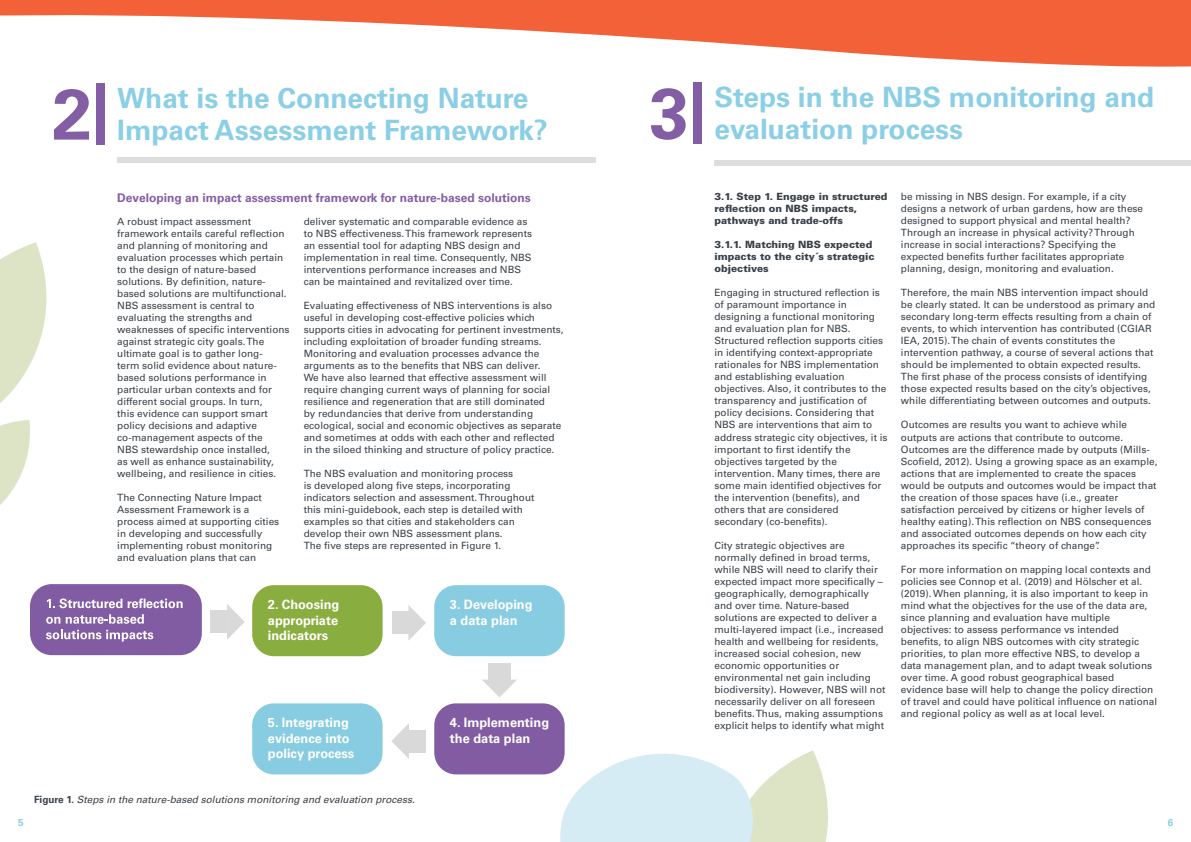
<style>
.page{position:relative;width:1191px;height:842px;background:#fff}
.page>*{position:absolute;margin:0;border:0;box-sizing:border-box;transform-origin:0 0}
.t1{font:700 28px/32px "Univers LT Std";color:#8acfe5}
.t2{font:700 13px/15.6px "Univers LT Std";color:#fff}
.t3{font:700 12px "Univers LT Std";color:#845ea4}
.t4{font:10px/12px "Univers LT Std";color:#3a4148}
.t5{font:900 10px/12px "Univers LT Std";color:#3a4148}
.t6{font:italic 10px "Univers LT Std";color:#3a4148}
.t7{font:700 10px "Univers LT Std";color:#8acfe3}
.t8{font:700 10px "Univers LT Std";color:#8bcde2}
.s1{font-size:71.5px;color:#845ea4}
.s2{font-size:61.5px;color:#845ea4}
.s3{font-weight:700;font-style:normal}
</style>
<div class="page">
<div style="left:117px;top:157px;width:478px;height:6px;background:#dedcdd"></div>
<svg style="left:0;top:0;width:1191px;height:67px;fill:#f26138"></svg>
<div style="left:714px;top:160px;width:477px;height:6px;background:#dedcdd"></div>
<div style="left:30px;top:584px;width:172px;height:71px;background:#825ca3;border-radius:22px"></div>
<svg style="left:47px;top:598px;width:75px;height:10px"></svg>
<svg style="left:128px;top:598px;width:55px;height:10px"></svg>
<svg style="left:46px;top:617px;width:14px;height:7px"></svg>
<svg style="left:66px;top:614px;width:78px;height:10px"></svg>
<svg style="left:46px;top:630px;width:107px;height:12px"></svg>
<div style="left:252px;top:585px;width:130px;height:71px;background:#8aad40;border-radius:22px"></div>
<div style="left:434px;top:585px;width:130px;height:71px;background:#87cce0;border-radius:22px"></div>
<div style="left:434px;top:703px;width:130px;height:71px;background:#825ca3;border-radius:22px"></div>
<div style="left:252px;top:703px;width:130px;height:71px;background:#87cce0;border-radius:22px"></div>
<div style="left:210px;top:610px;width:17px;height:23px;background:#d9d9d9"></div>
<svg style="left:227px;top:604px;width:18px;height:36px"></svg>
<div style="left:392px;top:611px;width:16px;height:23px;background:#d9d9d9"></div>
<svg style="left:408px;top:605px;width:18px;height:36px"></svg>
<div style="left:409px;top:730px;width:16px;height:22px;background:#d9d9d9"></div>
<svg style="left:391px;top:723px;width:18px;height:36px"></svg>
<div style="left:488px;top:663px;width:22px;height:17px;background:#d9d9d9"></div>
<svg style="left:482px;top:680px;width:35px;height:17px"></svg>
<svg style="left:0;top:242px;width:47px;height:263px"></svg>
<svg style="left:492px;top:749px;width:336px;height:93px"></svg>
<h1 class="t1" style="left:117px;top:83px;width:432px;text-indent:-65px"><span class="s1">2</span><span class="s2">|</span> What is the Connecting Nature<br>Impact Assessment Framework?</h1>
<p class="t3" style="left:117px;top:191px;width:415px">Developing an impact assessment framework for nature-based solutions</p>
<p class="t4" style="left:117px;top:215px;width:174px">A robust impact assessment framework entails careful reflection and planning of monitoring and evaluation processes which pertain to the design of nature-based solutions. By definition, nature&shy;based solutions are multifunctional.<br>NBS assessment is central to evaluating the strengths and weaknesses of specific interventions against strategic city goals. The ultimate goal is to gather long-<br>term solid evidence about nature&shy;based solutions performance in particular urban contexts and for different social groups. In turn,<br>this evidence can support smart policy decisions and adaptive co-management aspects of the<br>NBS stewardship once installed,<br>as well as enhance sustainability, wellbeing, and resilience in cities.</p>
<p class="t4" style="left:117px;top:491px;width:163px">The Connecting Nature Impact<br>Assessment Framework is a process aimed at supporting cities in developing and successfully implementing robust monitoring and evaluation plans that can</p>
<p class="t4" style="left:304px;top:215px;width:230px">deliver systematic and comparable evidence as to NBS effectiveness. This framework represents an essential tool for adapting NBS design and implementation in real time. Consequently, NBS interventions performance increases and NBS can be maintained and revitalized over time.</p>
<p class="t4" style="left:304px;top:299px;width:261px">Evaluating effectiveness of NBS interventions is also useful in developing cost-effective policies which supports cities in advocating for pertinent investments, including exploitation of broader funding streams.<br>Monitoring and evaluation processes advance the arguments as to the benefits that NBS can deliver.<br>We have also learned that effective assessment will require changing current ways of planning for social resilience and regeneration that are still dominated<br>by redundancies that derive from understanding ecological, social and economic objectives as separate and sometimes at odds with each other and reflected in the siloed thinking and structure of policy practice.</p>
<p class="t4" style="left:304px;top:467px;width:232px">The NBS evaluation and monitoring process<br>is developed along five steps, incorporating indicators selection and assessment. Throughout this mini-guidebook, each step is detailed with examples so that cities and stakeholders can develop their own NBS assessment plans.<br>The five steps are represented in Figure 1.</p>
<h2 class="t2" style="left:268px;top:597px;width:73px;text-align:justify">2. Choosing appropriate indicators</h2>
<h2 class="t2" style="left:450px;top:597px;width:84px">3. Developing a data plan</h2>
<p class="t8" style="left:18px;top:817px;width:7px">5</p>
<h2 class="t2" style="left:268px;top:715px;width:88px">5. Integrating evidence into policy process</h2>
<p class="t6" style="left:34px;top:793px;width:382px"><span class="s3">Figure 1.</span> Steps in the nature-based solutions monitoring and evaluation process.</p>
<h2 class="t2" style="left:450px;top:715px;width:101px">4. Implementing the data plan</h2>
<h1 class="t1" style="left:714px;top:81px;width:441px;text-indent:-65px"><span class="s1">3</span><span class="s2">|</span> Steps in the NBS monitoring and evaluation process</h1>
<p class="t5" style="left:714px;top:191px;width:175px">3.1. Step 1. Engage in structured reflection on NBS impacts, pathways and trade-offs</p>
<p class="t5" style="left:714px;top:239px;width:161px">3.1.1. Matching NBS expected impacts to the city´s strategic objectives</p>
<p class="t4" style="left:714px;top:287px;width:175px">Engaging in structured reflection is of paramount importance in designing a functional monitoring and evaluation plan for NBS.<br>Structured reflection supports cities in identifying context-appropriate rationales for NBS implementation and establishing evaluation objectives. Also, it contributes to the transparency and justification of policy decisions. Considering that NBS are interventions that aim to address strategic city objectives, it is important to first identify the objectives targeted by the intervention. Many times, there are some main identified objectives for the intervention (benefits), and others that are considered secondary (co-benefits).</p>
<p class="t4" style="left:714px;top:539px;width:172px">City strategic objectives are normally defined in broad terms, while NBS will need to clarify their expected impact more specifically – geographically, demographically and over time. Nature-based solutions are expected to deliver a multi-layered impact (i.e., increased health and wellbeing for residents, increased social cohesion, new economic opportunities or environmental net gain including biodiversity). However, NBS will not necessarily deliver on all foreseen benefits. Thus, making assumptions explicit helps to identify what might</p>
<p class="t4" style="left:901px;top:191px;width:244px">be missing in NBS design. For example, if a city designs a network of urban gardens, how are these designed to support physical and mental health?<br>Through an increase in physical activity? Through increase in social interactions? Specifying the expected benefits further facilitates appropriate planning, design, monitoring and evaluation.</p>
<p class="t4" style="left:901px;top:287px;width:256px">Therefore, the main NBS intervention impact should be clearly stated. It can be understood as primary and secondary long-term effects resulting from a chain of events, to which intervention has contributed (CGIAR IEA, 2015). The chain of events constitutes the intervention pathway, a course of several actions that should be implemented to obtain expected results.<br>The first phase of the process consists of identifying those expected results based on the city’s objectives, while differentiating between outcomes and outputs.</p>
<p class="t4" style="left:901px;top:419px;width:258px">Outcomes are results you want to achieve while outputs are actions that contribute to outcome.<br>Outcomes are the difference made by outputs (Mills-Scofield, 2012). Using a growing space as an example, actions that are implemented to create the spaces would be outputs and outcomes would be impact that the creation of those spaces have (i.e., greater satisfaction perceived by citizens or higher levels of healthy eating). This reflection on NBS consequences and associated outcomes depends on how each city approaches its specific “theory of change”.</p>
<p class="t4" style="left:901px;top:563px;width:258px">For more information on mapping local contexts and policies see Connop et al. (2019) and Hölscher et al. (2019). When planning, it is also important to keep in mind what the objectives for the use of the data are, since planning and evaluation have multiple objectives: to assess performance vs intended benefits, to align NBS outcomes with city strategic priorities, to plan more effective NBS, to develop a data management plan, and to adapt tweak solutions over time. A good robust geographical based evidence base will help to change the policy direction of travel and could have political influence on national and regional policy as well as at local level.</p>
<p class="t7" style="left:1168px;top:817px;width:7px">6</p>
</div>
